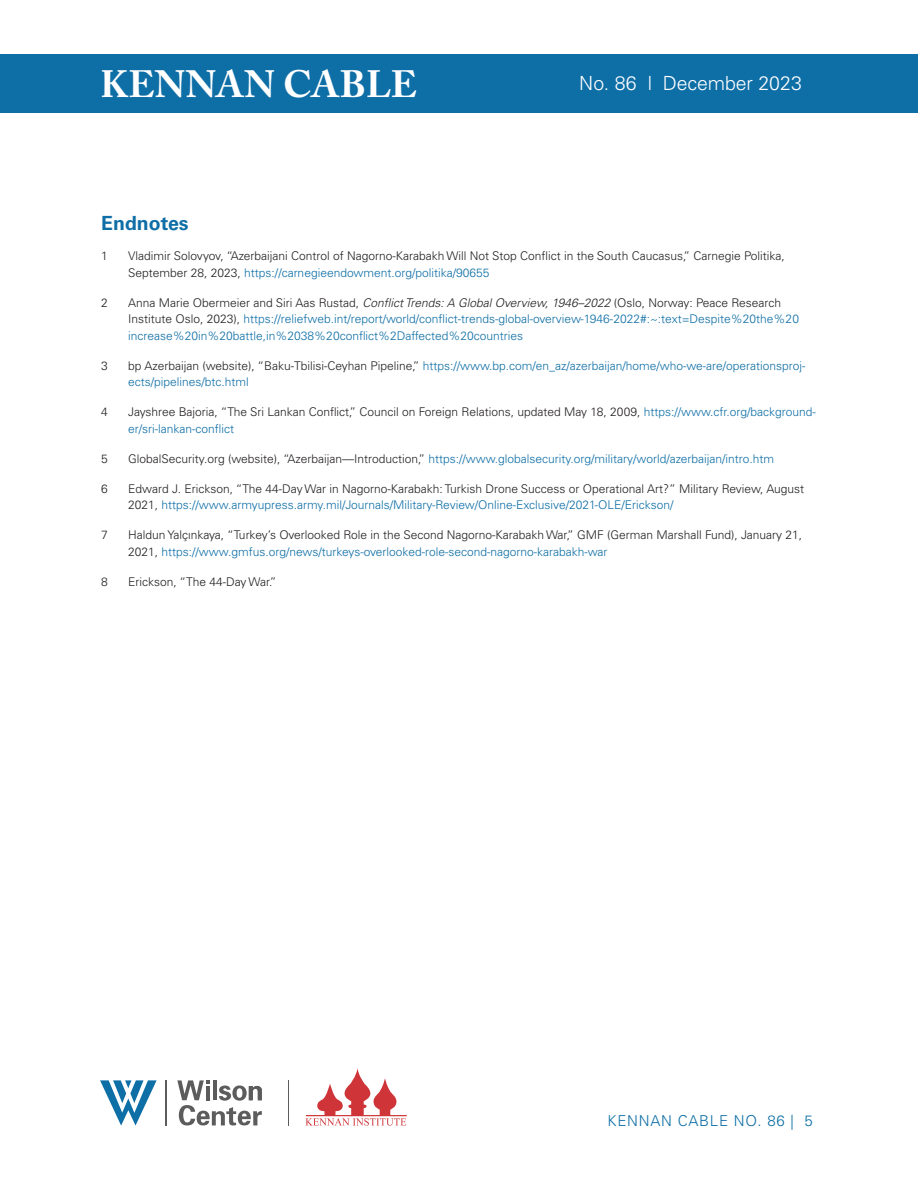
<style>
.page{position:relative;width:918px;height:1188px;background:#fff}
.page>*{position:absolute;margin:0;border:0;box-sizing:border-box;transform-origin:0 0}
.t1{font:700 37.8px "Adobe Caslon Pro";letter-spacing:.005em;color:#fff}
.t2{font:300 19.5px "Univers LT Pro 45";letter-spacing:-.005em;color:#fff}
._1{font:700 19.5px "Univers LT Pro 65";color:#0e6ea6}
.t3{font:300 15px "Univers LT Pro 45";letter-spacing:.05em;color:#0e6ea6}
.endnote{font:300 12px/16.5px "Univers LT Pro 45";color:#231f20}
.endnote-2{font:300 12px/16.5px "Univers LT Pro 45";color:#0e6ea6}
.s1{color:#0e6ea6}
.s2{color:#231f20}
.s3{font-style:italic;color:#231f20}
</style>
<div class="page">
<hr style="left:165px;top:1080px;width:2px;height:46px;background:#5c5c5c">
<svg style="left:177px;top:1080px;width:85px;height:46px"></svg>
<svg style="left:100px;top:1080px;width:57px;height:46px"></svg>
<hr style="left:288px;top:1080px;width:1px;height:46px;background:#5c5c5c">
<svg style="left:305px;top:1068px;width:102px;height:58px"></svg>
<div style="left:0;top:54px;width:918px;height:59px;background:#0e6ea6"></div>
<h1 class="t1" style="left:100px;top:62px;width:318px">KENNAN CABLE</h1>
<h2 class="t2" style="left:579px;top:71px;width:224px">No. 86 l December 2023</h2>
<p class="_1" style="left:101px;top:210px;width:89px">Endnotes</p>
<p class="endnote" style="left:101px;top:247px;width:8px">1</p>
<p class="endnote" style="left:128px;top:247px;width:658px">Vladimir Solovyov, “Azerbaijani Control of Nagorno-Karabakh Will Not Stop Conflict in the South Caucasus,” Carnegie Politika,<br>September 28, 2023, <span class="s1">https://carnegieendowment.org/politika/90655</span></p>
<p class="endnote" style="left:101px;top:294px;width:8px">2</p>
<p class="endnote-2" style="left:128px;top:294px;width:672px"><span class="s2">Anna Marie Obermeier and Siri Aas Rustad,</span> <span class="s3">Conflict Trends: A Global Overview, 1946–2022</span> <span class="s2">(Oslo, Norway: Peace Research<br>Institute Oslo, 2023),</span> https://reliefweb.int/report/world/conflict-trends-global-overview-1946-2022#:~:text=Despite%20the%20 increase%20in%20battle,in%2038%20conflict%2Daffected%20countries</p>
<p class="endnote" style="left:101px;top:357px;width:8px">3</p>
<p class="endnote-2" style="left:128px;top:357px;width:679px"><span class="s2">bp Azerbaijan (website), “Baku-Tbilisi-Ceyhan Pipeline,”</span> https://www.bp.com/en_az/azerbaijan/home/who-we-are/operationsproj&shy;ects/pipelines/btc.html</p>
<p class="endnote" style="left:101px;top:403px;width:8px">4</p>
<p class="endnote" style="left:128px;top:403px;width:689px">Jayshree Bajoria, “The Sri Lankan Conflict,” Council on Foreign Relations, updated May 18, 2009, <span class="s1">https://www.cfr.org/background&shy;er/sri-lankan-conflict</span></p>
<p class="endnote" style="left:101px;top:450px;width:8px">5</p>
<p class="endnote-2" style="left:128px;top:450px;width:647px"><span class="s2">GlobalSecurity.org (website), “Azerbaijan—Introduction,”</span> https://www.globalsecurity.org/military/world/azerbaijan/intro.htm</p>
<p class="endnote" style="left:101px;top:480px;width:8px">6</p>
<p class="endnote" style="left:128px;top:480px;width:677px">Edward J. Erickson, “The 44-Day War in Nagorno-Karabakh: Turkish Drone Success or Operational Art?” Military Review, August<br>2021, <span class="s1">https://www.armyupress.army.mil/Journals/Military-Review/Online-Exclusive/2021-OLE/Erickson/</span></p>
<p class="endnote" style="left:101px;top:526px;width:8px">7</p>
<p class="endnote" style="left:128px;top:526px;width:675px">Haldun Yalçınkaya, “Turkey’s Overlooked Role in the Second Nagorno-Karabakh War,” GMF (German Marshall Fund), January 21,<br>2021, <span class="s1">https://www.gmfus.org/news/turkeys-overlooked-role-second-nagorno-karabakh-war</span></p>
<p class="endnote" style="left:101px;top:573px;width:8px">8</p>
<p class="endnote" style="left:128px;top:573px;width:150px">Erickson, “The 44-Day War.”</p>
<p class="t3" style="left:607px;top:1110px;width:207px">KENNAN CABLE NO. 86 | 5</p>
</div>
